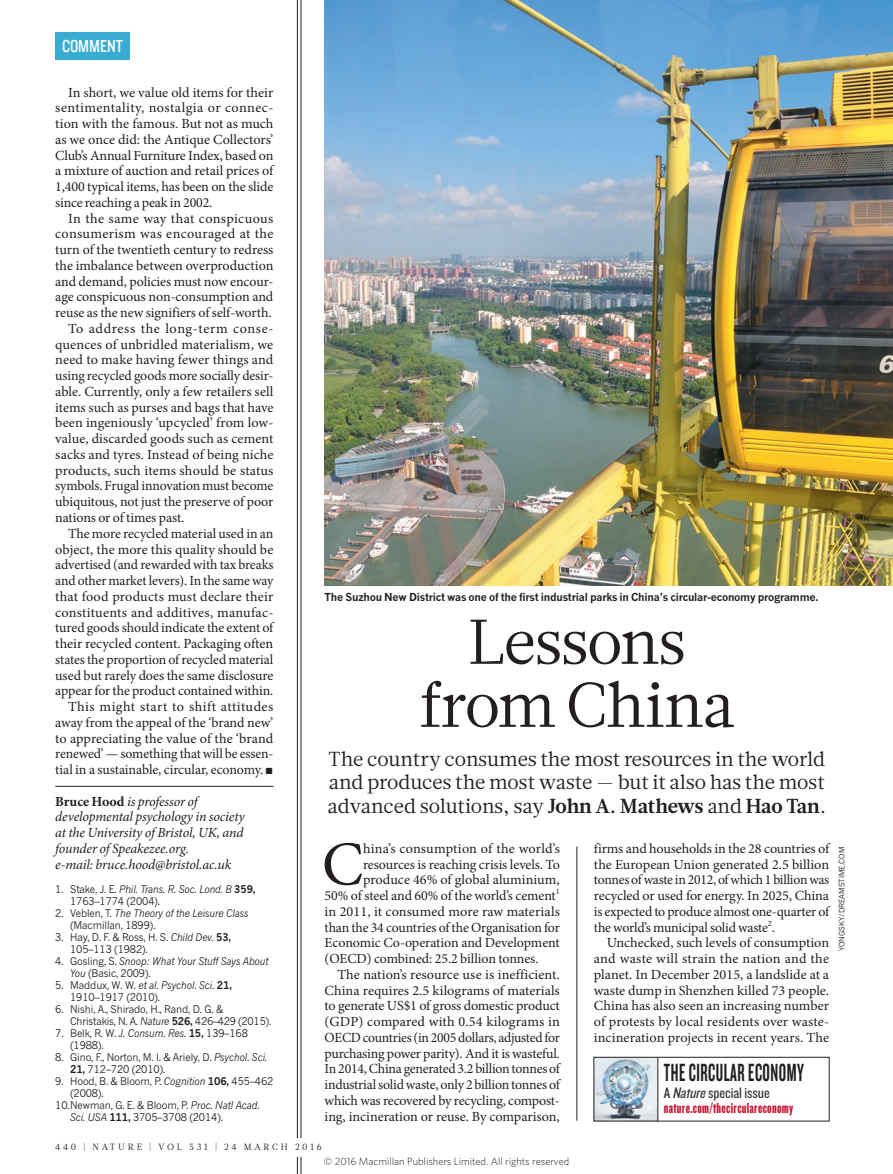
<style>
.page{position:relative;width:893px;height:1174px;background:#fff}
.page>*{position:absolute;margin:0;border:0;box-sizing:border-box;transform-origin:0 0}
.HEAD_42{font:63px/63px "Glosa Math";letter-spacing:-.015em;color:#231f20;text-align:center}
.BODY_DROP_CAP{font:62.4px "Minion Pro";color:#231f20}
.t1{font:25.8px "Knockout 48 Featherweight";letter-spacing:.025em;color:#231f20;scale:.75 1}
.INTRO{font:20.25px/23.7px "Glosa Math";letter-spacing:-.01em;color:#231f20;text-align:justify}
.t2{font:18px "Knockout 29 Junior Ltweight";color:#fff}
.t3{font:15.75px "Knockout 29 Junior Ltweight 2";letter-spacing:-.005em;color:#363536}
.t4{font:15px "Knockout 68 Full Featherwt";letter-spacing:.02em;color:#c7112f}
.BODY_INDENT{font:13.95px/15.8px "Minion Pro";letter-spacing:-.01em;color:#231f20;text-align:justify}
.BODY_DROP_CAP-2{font:13.95px "Minion Pro";letter-spacing:-.005em;color:#231f20}
.AUTHOR_DETAILS{font:italic 13.95px/15.8px "Minion Pro";letter-spacing:-.01em;color:#231f20}
.EMAIL{font:italic 13.95px "Minion Pro";letter-spacing:-.01em;color:#231f20}
.BODY_DROP_CAP-3{font:13.95px "Minion Pro";letter-spacing:.015em;color:#231f20}
.PIC_CAPTION{font:700 10.8px "News Gothic MTOT";letter-spacing:-.02em;color:#231f20}
.REFS{font:10.5px/12px "News Gothic MTOT";letter-spacing:-.01em;color:#231f20;scale:.95 1}
.REFS-2{font:italic 10.5px/12px "News Gothic MTOT";letter-spacing:-.01em;color:#231f20;scale:.95 1}
.t5{font:300 10.5px "Whitney";color:#231f20}
.t6{font:9px "Glosa Math";letter-spacing:.3em;color:#231f20}
.PIC_CREDIT{font:7.5px "News Gothic MTOT";color:#231f20}
.s1{font-weight:700;font-style:normal}
.s2{font-style:italic}
.s3{font-weight:700}
.s4{font-style:normal}
</style>
<div class="page">
<img style="left:325px;top:0;width:568px;height:585px">
<hr style="left:55px;top:786px;width:218px;height:1px;background:#231f20">
<img style="left:596px;top:1059px;width:62px;height:60px">
<div style="left:594px;top:1057px;width:235px;height:64px;border:1px solid #231f20"></div>
<hr style="left:658px;top:1057px;width:1px;height:64px;background:#231f20">
<div style="left:55px;top:32px;width:75px;height:27px;background:#38acd2"></div>
<hr style="left:577px;top:846px;width:1px;height:274px;background:#231f20">
<hr style="left:301px;top:0;width:1px;height:1174px;background:#231f20">
<hr style="left:297px;top:0;width:1px;height:1174px;background:#231f20">
<div style="left:55px;top:1137px;width:362px;height:19px;background:#fff"></div>
<p class="t2" style="left:62px;top:34px;width:62px">COMMENT</p>
<p class="BODY_INDENT" style="left:55px;top:84px;width:220px;text-indent:13px">In short, we value old items for their sentimentality, nostalgia or connec&shy;tion with the famous. But not as much as we once did: the Antique Collectors’ Club’s Annual Furniture Index, based on a mixture of auction and retail prices of 1,400 typical items, has been on the slide since reaching a peak in 2002.</p>
<p class="BODY_INDENT" style="left:55px;top:210px;width:220px;text-indent:13px">In the same way that conspicuous consumerism was encouraged at the turn of the twentieth century to redress the imbalance between overproduction and demand, policies must now encour&shy;age conspicuous non-consumption and reuse as the new signifiers of self-worth.</p>
<p class="BODY_INDENT" style="left:55px;top:321px;width:220px;text-indent:13px">To address the long-term conse&shy;quences of unbridled materialism, we need to make having fewer things and using recycled goods more socially desir&shy;able. Currently, only a few retailers sell items such as purses and bags that have been ingeniously ‘upcycled’ from low&shy;value, discarded goods such as cement sacks and tyres. Instead of being niche products, such items should be status symbols. Frugal innovation must become ubiquitous, not just the preserve of poor nations or of times past.</p>
<p class="BODY_INDENT" style="left:55px;top:525px;width:220px;text-indent:13px">The more recycled material used in an object, the more this quality should be advertised (and rewarded with tax breaks and other market levers). In the same way that food products must declare their constituents and additives, manufac&shy;tured goods should indicate the extent of their recycled content. Packaging often states the proportion of recycled material used but rarely does the same disclosure appear for the product contained within.</p>
<p class="BODY_INDENT" style="left:55px;top:699px;width:220px;text-indent:13px">This might start to shift attitudes away from the appeal of the ‘brand new’ to appreciating the value of the ‘brand renewed’ — something that will be essen&shy;tial in a sustainable, circular, economy. ■</p>
<p class="AUTHOR_DETAILS" style="left:55px;top:794px;width:191px"><span class="s1">Bruce Hood</span> is professor of developmental psychology in society at the University of Bristol, UK, and founder of Speakezee.org.</p>
<p class="EMAIL" style="left:55px;top:855px;width:178px">e-mail: bruce.hood@bristol.ac.uk</p>
<p class="REFS" style="left:70px;top:882px;width:197px;text-indent:-15px">1. Stake, J. E. <span class="s2">Phil. Trans. R. Soc. Lond. B</span> <span class="s3">359,<br></span>1763–1774 (2004).</p>
<p class="REFS" style="left:70px;top:906px;width:189px;text-indent:-15px">2. Veblen, T. <span class="s2">The Theory of the Leisure Class </span>(Macmillan, 1899).</p>
<p class="REFS" style="left:70px;top:930px;width:171px;text-indent:-15px">3. Hay, D. F. &amp; Ross, H. S. <span class="s2">Child Dev.</span> <span class="s3">53,<br></span>105–113 (1982).</p>
<p class="REFS-2" style="left:70px;top:954px;width:211px;text-indent:-15px"><span class="s4">4. Gosling, S.</span> Snoop: What Your Stuff Says About<br>You <span class="s4">(Basic, 2009).</span></p>
<p class="REFS" style="left:70px;top:978px;width:172px;text-indent:-15px">5. Maddux, W. W. <span class="s2">et al. Psychol. Sci.</span> <span class="s3">21,<br></span>1910–1917 (2010).</p>
<p class="REFS" style="left:70px;top:1002px;width:213px;text-indent:-15px">6. Nishi, A., Shirado, H., Rand, D. G. &amp;<br>Christakis, N. A. <span class="s2">Nature</span> <span class="s3">526,</span> 426–429 (2015).</p>
<p class="REFS" style="left:70px;top:1026px;width:189px;text-indent:-15px">7. Belk, R. W. <span class="s2">J. Consum. Res.</span> <span class="s3">15,</span> 139–168 (1988).</p>
<p class="REFS" style="left:70px;top:1050px;width:209px;text-indent:-15px">8. Gino, F., Norton, M. I. &amp; Ariely, D. <span class="s2">Psychol. Sci.<br></span><span class="s3">21,</span> 712–720 (2010).</p>
<p class="REFS" style="left:70px;top:1074px;width:215px;text-indent:-15px">9. Hood, B. &amp; Bloom, P. <span class="s2">Cognition</span> <span class="s3">106,</span> 455–462 (2008).</p>
<p class="REFS" style="left:70px;top:1098px;width:201px;text-indent:-15px">10.Newman, G. E. &amp; Bloom, P. <span class="s2">Proc. Natl Acad.<br>Sci. USA</span> <span class="s3">111,</span> 3705–3708 (2014).</p>
<p class="PIC_CAPTION" style="left:325px;top:590px;width:495px">The Suzhou New District was one of the first industrial parks in China’s circular-economy programme.</p>
<p class="HEAD_42" style="left:419px;top:611px;width:317px">Lessons from China</p>
<p class="INTRO" style="left:328px;top:747px;width:500px">The country consumes the most resources in the world and produces the most waste — but it also has the most advanced solutions, say <span class="s3">John A. Mathews</span> and <span class="s3">Hao Tan</span>.</p>
<p class="BODY_DROP_CAP" style="left:322px;top:822px;width:43px">C</p>
<p class="BODY_DROP_CAP-3" style="left:363px;top:839px;width:198px">hina’s consumption of the world’s</p>
<p class="BODY_DROP_CAP-2" style="left:363px;top:854px;width:198px">resources is reaching crisis levels. To</p>
<p class="BODY_DROP_CAP-2" style="left:363px;top:870px;width:198px">produce 46% of global aluminium,</p>
<p class="BODY_DROP_CAP-2" style="left:325px;top:886px;width:237px">50% of steel and 60% of the world’s cement<sup>1</sup></p>
<p class="BODY_DROP_CAP-2" style="left:325px;top:902px;width:237px">in 2011, it consumed more raw materials</p>
<p class="BODY_DROP_CAP-2" style="left:325px;top:917px;width:237px">than the 34 countries of the Organisation for</p>
<p class="BODY_DROP_CAP-2" style="left:325px;top:933px;width:237px">Economic Co-operation and Development</p>
<p class="BODY_DROP_CAP-2" style="left:325px;top:949px;width:215px">(OECD) combined: 25.2 billion tonnes.</p>
<p class="BODY_INDENT" style="left:325px;top:966px;width:237px;text-indent:13px">The nation’s resource use is inefficient.<br>China requires 2.5 kilograms of materials to generate US$1 of gross domestic product (GDP) compared with 0.54 kilograms in OECD countries (in 2005 dollars, adjusted for purchasing power parity). And it is wasteful.<br>In 2014, China generated 3.2 billion tonnes of industrial solid waste, only 2 billion tonnes of which was recovered by recycling, compost&shy;ing, incineration or reuse. By comparison,</p>
<p class="BODY_INDENT" style="left:594px;top:840px;width:237px">firms and households in the 28 countries of the European Union generated 2.5 billion tonnes of waste in 2012, of which 1 billion was recycled or used for energy. In 2025, China is expected to produce almost one-quarter of the world’s municipal solid waste<sup>2</sup>.</p>
<p class="BODY_INDENT" style="left:594px;top:935px;width:237px;text-indent:13px">Unchecked, such levels of consumption and waste will strain the nation and the planet. In December 2015, a landslide at a waste dump in Shenzhen killed 73 people.<br>China has also seen an increasing number of protests by local residents over waste&shy;incineration projects in recent years. The</p>
<p class="t1" style="left:664px;top:1056px;width:188px">THE CIRCULAR ECONOMY</p>
<p class="t3" style="left:664px;top:1082px;width:107px">A <span class="s2">Nature</span>special issue</p>
<p class="t4" style="left:664px;top:1098px;width:131px">nature.com/thecirculareconomy</p>
<p class="t6" style="left:55px;top:1141px;width:268px">440 | NATURE | VOL 531 | 24 MARCH 2016</p>
<p class="t5" style="left:324px;top:1154px;width:247px">© 2016 Macmillan Publishers Limited. All rights reserved</p>
<p class="PIC_CREDIT" style="left:837px;top:951px;width:106px;rotate:-90deg">YONGSKY/DREAMSTIME.COM</p>
</div>
